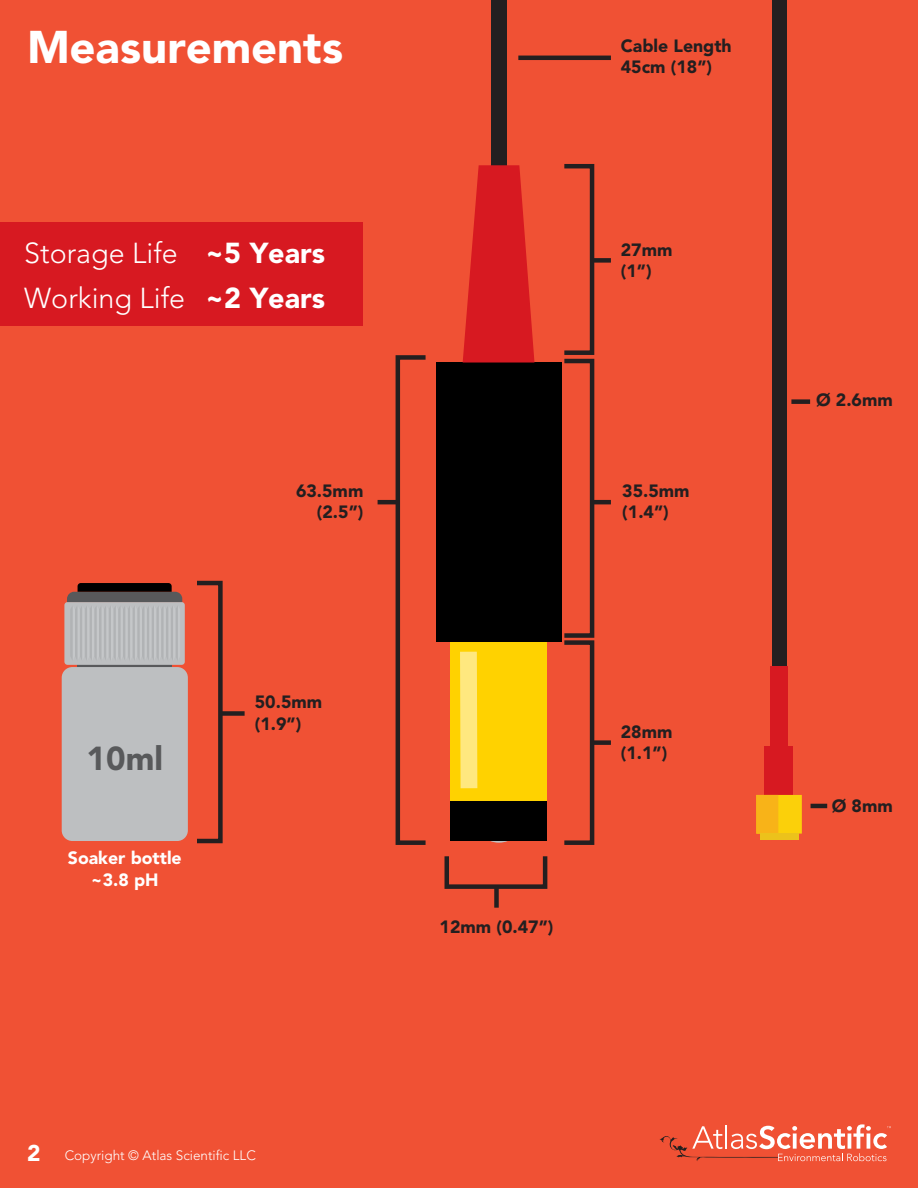
<style>
.page{position:relative;width:918px;height:1188px;background:#f05134}
.page>*{position:absolute;margin:0;border:0;box-sizing:border-box;transform-origin:0 0}
.t1{font:300 28.65px/45.5px "Avenir";color:#fff}
.t2{font:900 22.2px "Avenir";color:#fff}
.t3{font:900 16.05px "Avenir";color:#58595b}
.t4{font:300 13.5px "Avenir";color:#fff}
.t5{font:900 11.1px "Avenir";color:#fff}
.t6{font:900 8.7px "Avenir";color:#231f20}
.t7{font:900 8.7px "Avenir";color:#fff}
.s1{font-weight:900;font-size:13.95px}
</style>
<div class="page">
<div style="left:195px;top:581px;width:28px;height:262px;border:5px solid #231f20"></div>
<div style="left:220px;top:711px;width:25px;height:5px;background:#231f20"></div>
<div style="left:78px;top:662px;width:94px;height:8px;background:#58595b"></div>
<div style="left:64px;top:602px;width:121px;height:63px;background:#bdbfc1;border-radius:3px"></div>
<div style="left:62px;top:667px;width:126px;height:174px;background:#bdbfc1;border-radius:11px"></div>
<svg style="left:67px;top:583px;width:115px;height:76px"></svg>
<hr style="left:518px;top:56px;width:93px;height:4px;background:#231f20">
<hr style="left:378px;top:500px;width:21px;height:4px;background:#231f20">
<div style="left:396px;top:355px;width:32px;height:490px;border:5px solid #231f20"></div>
<div style="left:592px;top:740px;width:19px;height:5px;background:#231f20"></div>
<div style="left:562px;top:359px;width:32px;height:279px;border:5px solid #231f20"></div>
<hr style="left:592px;top:500px;width:19px;height:4px;background:#231f20">
<div style="left:562px;top:164px;width:32px;height:191px;border:5px solid #231f20"></div>
<div style="left:592px;top:258px;width:19px;height:5px;background:#231f20"></div>
<div style="left:562px;top:640px;width:32px;height:205px;border:5px solid #231f20"></div>
<div style="left:445px;top:854px;width:102px;height:35px;border:5px solid #231f20"></div>
<div style="left:494px;top:887px;width:5px;height:21px;background:#231f20"></div>
<div style="left:772px;top:0;width:14px;height:690px;background:#231f20"></div>
<div style="left:791px;top:399px;width:19px;height:5px;background:#231f20"></div>
<hr style="left:811px;top:804px;width:16px;height:4px;background:#231f20">
<div style="left:491px;top:0;width:15px;height:168px;background:#231f20"></div>
<div style="left:770px;top:666px;width:18px;height:87px;background:#d71921"></div>
<div style="left:765px;top:746px;width:28px;height:50px;background:#d71921"></div>
<div style="left:756px;top:795px;width:46px;height:39px;background:#fbd00a"></div>
<div style="left:756px;top:795px;width:22px;height:39px;background:#f8b318"></div>
<div style="left:760px;top:834px;width:38px;height:6px;background:#ecc21b"></div>
<div style="left:450px;top:642px;width:97px;height:159px;background:#ffd200"></div>
<div style="left:436px;top:363px;width:126px;height:279px;background:#000"></div>
<svg style="left:463px;top:165px;width:71px;height:198px"></svg>
<svg style="left:460px;top:652px;width:48px;height:191px"></svg>
<div style="left:450px;top:801px;width:97px;height:40px;background:#000"></div>
<div style="left:0;top:222px;width:363px;height:104px;background:#d71921"></div>
<svg style="left:660px;top:1124px;width:231px;height:37px"></svg>
<h2 class="t2" style="left:27px;top:43px;width:318px">Measurements</h2>
<h1 class="t1" style="left:24px;top:232px;width:302px">Storage Life <span class="s1">~5 Years<br></span>Working Life <span class="s1">~2 Years</span></h1>
<p class="t6" style="left:296px;top:489px;width:69px">63.5mm</p>
<p class="t6" style="left:317px;top:510px;width:48px">(2.5”)</p>
<h3 class="t3" style="left:87px;top:755px;width:78px">10ml</h3>
<p class="t7" style="left:68px;top:856px;width:115px">Soaker bottle</p>
<p class="t7" style="left:91px;top:878px;width:69px">~3.8 pH</p>
<p class="t6" style="left:255px;top:700px;width:69px">50.5mm</p>
<p class="t6" style="left:255px;top:722px;width:48px">(1.9”)</p>
<p class="t6" style="left:621px;top:44px;width:112px">Cable Length</p>
<p class="t6" style="left:621px;top:65px;width:93px">45cm (18”)</p>
<p class="t6" style="left:621px;top:248px;width:53px">27mm</p>
<p class="t6" style="left:621px;top:269px;width:32px">(1”)</p>
<p class="t6" style="left:622px;top:489px;width:69px">35.5mm</p>
<p class="t6" style="left:622px;top:510px;width:48px">(1.4”)</p>
<p class="t6" style="left:440px;top:925px;width:115px">12mm (0.47”)</p>
<p class="t6" style="left:621px;top:730px;width:53px">28mm</p>
<p class="t6" style="left:621px;top:751px;width:48px">(1.1”)</p>
<p class="t5" style="left:27px;top:1151px;width:15px">2</p>
<h3 class="t4" style="left:65px;top:1150px;width:193px">Copyright © Atlas Scientific LLC</h3>
<p class="t6" style="left:816px;top:398px;width:78px">Ø 2.6mm</p>
<p class="t6" style="left:832px;top:804px;width:63px">Ø 8mm</p>
</div>
